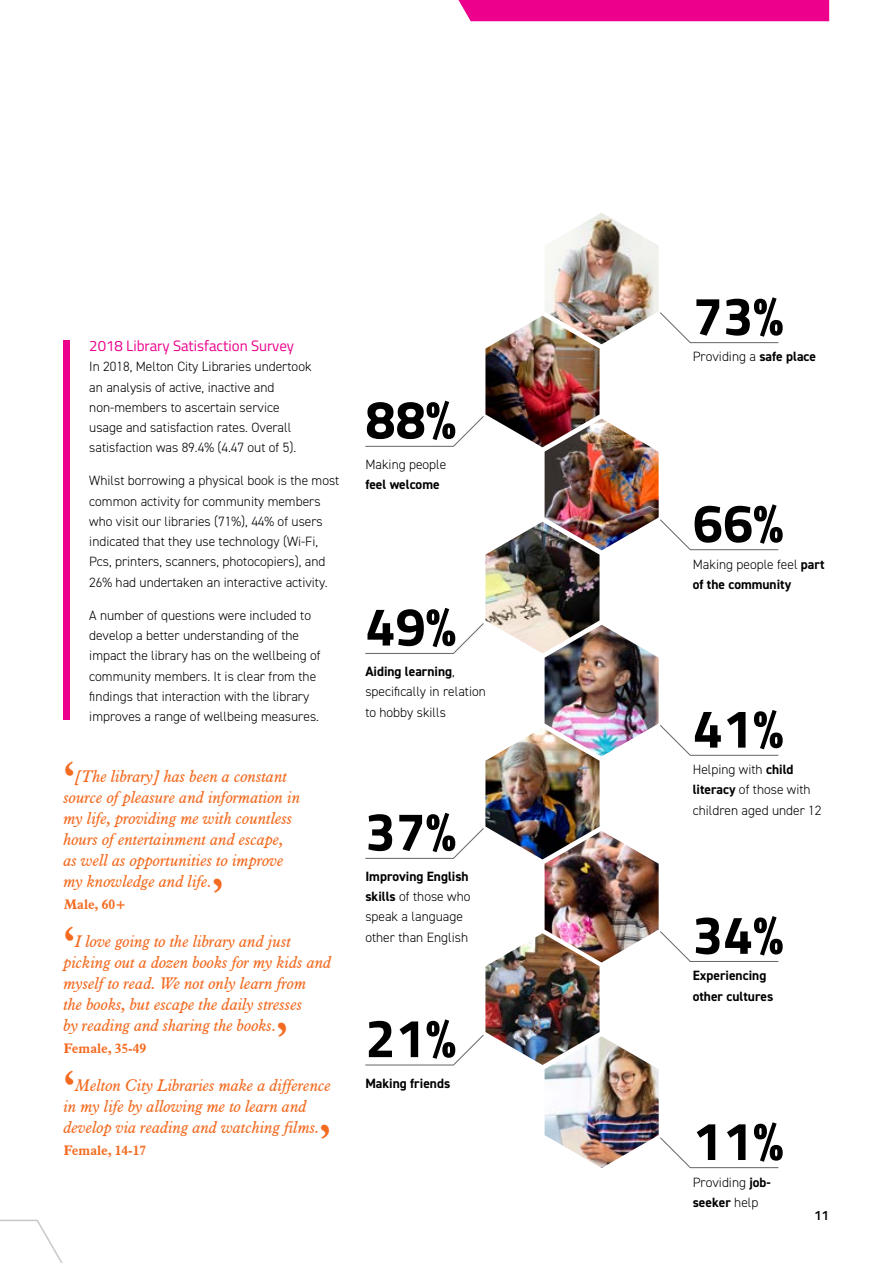
<style>
.page{position:relative;width:893px;height:1263px;background:#fff}
.page>*{position:absolute;margin:0;border:0;box-sizing:border-box;transform-origin:0 0}
.t1{font:700 54px "Titillium Web";color:#000}
.t2{font:700 45px "Aldine 721 BT";color:#f36b21}
.t3{font:italic 16.5px/21px "Aldine 721 BT";color:#f36b21}
.t4{font:15px "Titillium Web";color:#ec008c}
.t5{font:300 13.5px/20.2px "DIN2014";color:#000}
.t6{font:700 13.5px/20.2px "DIN2014";color:#000}
.t7{font:700 13.5px "Aldine 721 BT";color:#f36b21}
.t8{font:600 13.5px "Titillium Web";color:#000}
.s1{font-weight:700}
.s2{font-weight:300}
</style>
<div class="page">
<div style="left:458px;top:0;width:371px;height:21px;background:#ec008c"></div>
<img style="left:545px;top:213px;width:114px;height:131px">
<img style="left:485px;top:316px;width:114px;height:131px">
<img style="left:485px;top:522px;width:114px;height:131px">
<img style="left:485px;top:728px;width:114px;height:131px">
<img style="left:485px;top:933px;width:114px;height:132px">
<img style="left:545px;top:419px;width:114px;height:131px">
<img style="left:545px;top:625px;width:114px;height:131px">
<img style="left:545px;top:831px;width:114px;height:131px">
<img style="left:545px;top:1036px;width:114px;height:132px">
<svg style="left:660px;top:312px;width:119px;height:31px"></svg>
<svg style="left:660px;top:519px;width:119px;height:31px"></svg>
<svg style="left:660px;top:725px;width:119px;height:31px"></svg>
<svg style="left:660px;top:931px;width:119px;height:31px"></svg>
<svg style="left:660px;top:1137px;width:119px;height:31px"></svg>
<svg style="left:365px;top:416px;width:119px;height:31px"></svg>
<svg style="left:365px;top:623px;width:119px;height:31px"></svg>
<svg style="left:365px;top:828px;width:119px;height:31px"></svg>
<svg style="left:365px;top:1034px;width:119px;height:31px"></svg>
<div style="left:64px;top:340px;width:6px;height:380px;background:#ec008c"></div>
<svg style="left:0;top:1219px;width:63px;height:44px"></svg>
<p class="t4" style="left:89px;top:335px;width:206px">2018 Library Satisfaction Survey</p>
<p class="t5" style="left:89px;top:357px;width:224px">In 2018, Melton City Libraries undertook an analysis of active, inactive and non-members to ascertain service usage and satisfaction rates. Overall satisfaction was 89.4% (4.47 out of 5).</p>
<p class="t5" style="left:89px;top:471px;width:252px">Whilst borrowing a physical book is the most common activity for community members who visit our libraries (71%), 44% of users indicated that they use technology (Wi-Fi, Pcs, printers, scanners, photocopiers), and 26% had undertaken an interactive activity.</p>
<p class="t5" style="left:89px;top:605px;width:233px">A number of questions were included to develop a better understanding of the impact the library has on the wellbeing of community members. It is clear from the findings that interaction with the library improves a range of wellbeing measures.</p>
<h2 class="t2" style="left:64px;top:750px;width:13px">‘</h2>
<p class="t3" style="left:64px;top:765px;width:238px;text-indent:11px">[The library] has been a constant source of pleasure and information in my life, providing me with countless hours of entertainment and escape, as well as opportunities to improve my knowledge and life.</p>
<p class="t7" style="left:64px;top:896px;width:64px">Male, 60+</p>
<h2 class="t2" style="left:212px;top:867px;width:13px">’</h2>
<h2 class="t2" style="left:64px;top:915px;width:13px">‘</h2>
<p class="t3" style="left:64px;top:930px;width:269px;text-indent:11px">I love going to the library and just picking out a dozen books for my kids and myself to read. We not only learn from<br>the books, but escape the daily stresses<br>by reading and sharing the books.</p>
<p class="t7" style="left:64px;top:1040px;width:84px">Female, 35-49</p>
<h2 class="t2" style="left:276px;top:1011px;width:13px">’</h2>
<h2 class="t2" style="left:64px;top:1059px;width:13px">‘</h2>
<p class="t3" style="left:64px;top:1074px;width:269px;text-indent:11px">Melton City Libraries make a difference in my life by allowing me to learn and develop via reading and watching films.</p>
<p class="t7" style="left:64px;top:1142px;width:84px">Female, 14-17</p>
<h2 class="t2" style="left:320px;top:1113px;width:13px">’</h2>
<h1 class="t1" style="left:365px;top:378px;width:92px">88%</h1>
<p class="t5" style="left:365px;top:454px;width:83px">Making people</p>
<p class="t6" style="left:365px;top:474px;width:76px">feel welcome</p>
<h1 class="t1" style="left:365px;top:585px;width:92px">49%</h1>
<p class="t5" style="left:365px;top:661px;width:122px"><span class="s1">Aiding learning</span>, specifically in relation to hobby skills</p>
<h1 class="t1" style="left:365px;top:790px;width:92px">37%</h1>
<p class="t5" style="left:365px;top:866px;width:107px"><span class="s1">Improving English skills</span> of those who speak a language other than English</p>
<h1 class="t1" style="left:365px;top:997px;width:92px">21%</h1>
<p class="t6" style="left:365px;top:1073px;width:86px">Making friends</p>
<h1 class="t1" style="left:693px;top:275px;width:92px">73%</h1>
<p class="t5" style="left:693px;top:347px;width:125px">Providing a <span class="s1">safe place</span></p>
<h1 class="t1" style="left:693px;top:482px;width:92px">66%</h1>
<p class="t6" style="left:693px;top:554px;width:133px"><span class="s2">Making people feel</span> part of the community</p>
<h1 class="t1" style="left:693px;top:687px;width:92px">41%</h1>
<p class="t5" style="left:693px;top:759px;width:130px">Helping with <span class="s1">child literacy</span> of those with children aged under 12</p>
<h1 class="t1" style="left:693px;top:894px;width:92px">34%</h1>
<p class="t6" style="left:693px;top:965px;width:82px">Experiencing other cultures</p>
<h1 class="t1" style="left:693px;top:1100px;width:92px">11%</h1>
<p class="t5" style="left:693px;top:1172px;width:80px">Providing <span class="s1">job&shy;seeker</span> help</p>
<p class="t8" style="left:814px;top:1205px;width:17px">11</p>
</div>
